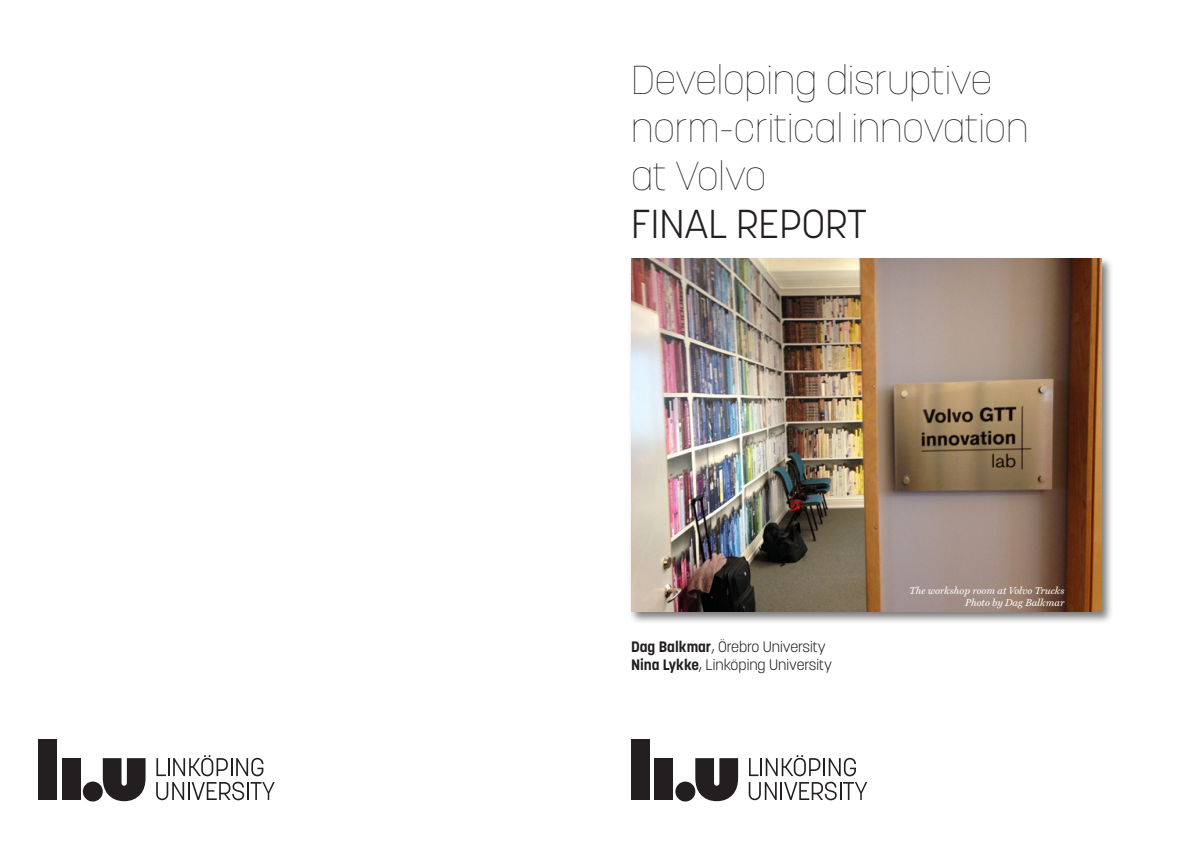
<style>
.page{position:relative;width:1177px;height:851px;background:#fff}
.page>*{position:absolute;margin:0;border:0;box-sizing:border-box;transform-origin:0 0}
.t1{font:100 40px/48px "Korolev Li U";color:#231f20}
.t2{font:300 40px "Korolev Li U";color:#231f20}
.t3{font:300 15px "Korolev Li U";color:#231f20}
.t4{font:italic 10px "Miller Text";color:#fff}
.s1{font-weight:700}
</style>
<div class="page">
<div style="left:628px;top:256px;width:485px;height:368px;background:#231f20;opacity:.6"></div>
<img style="left:631px;top:259px;width:470px;height:352px">
<div style="left:654px;top:758px;width:19px;height:41px;background:#231f20"></div>
<div style="left:631px;top:739px;width:18px;height:60px;background:#231f20"></div>
<div style="left:675px;top:781px;width:20px;height:20px;background:#231f20;border-radius:50%"></div>
<svg style="left:695px;top:758px;width:43px;height:43px"></svg>
<svg style="left:748px;top:755px;width:119px;height:45px"></svg>
<div style="left:62px;top:758px;width:18px;height:41px;background:#231f20"></div>
<div style="left:38px;top:739px;width:19px;height:60px;background:#231f20"></div>
<div style="left:83px;top:781px;width:20px;height:20px;background:#231f20;border-radius:50%"></div>
<svg style="left:103px;top:758px;width:43px;height:43px;background:#4b4849"></svg>
<svg style="left:156px;top:755px;width:119px;height:45px"></svg>
<p class="t1" style="left:631px;top:55px;width:399px">Developing disruptive norm-critical innovation at Volvo</p>
<p class="t2" style="left:631px;top:197px;width:238px">FINAL REPORT</p>
<p class="t3" style="left:631px;top:636px;width:196px"><span class="s1">Dag Balkmar</span>, Örebro University</p>
<p class="t3" style="left:631px;top:654px;width:202px"><span class="s1">Nina Lykke</span>, Linköping University</p>
<p class="t4" style="left:909px;top:585px;width:156px">The workshop room at Volvo Trucks</p>
<p class="t4" style="left:965px;top:597px;width:101px">Photo by Dag Balkmar</p>
</div>
